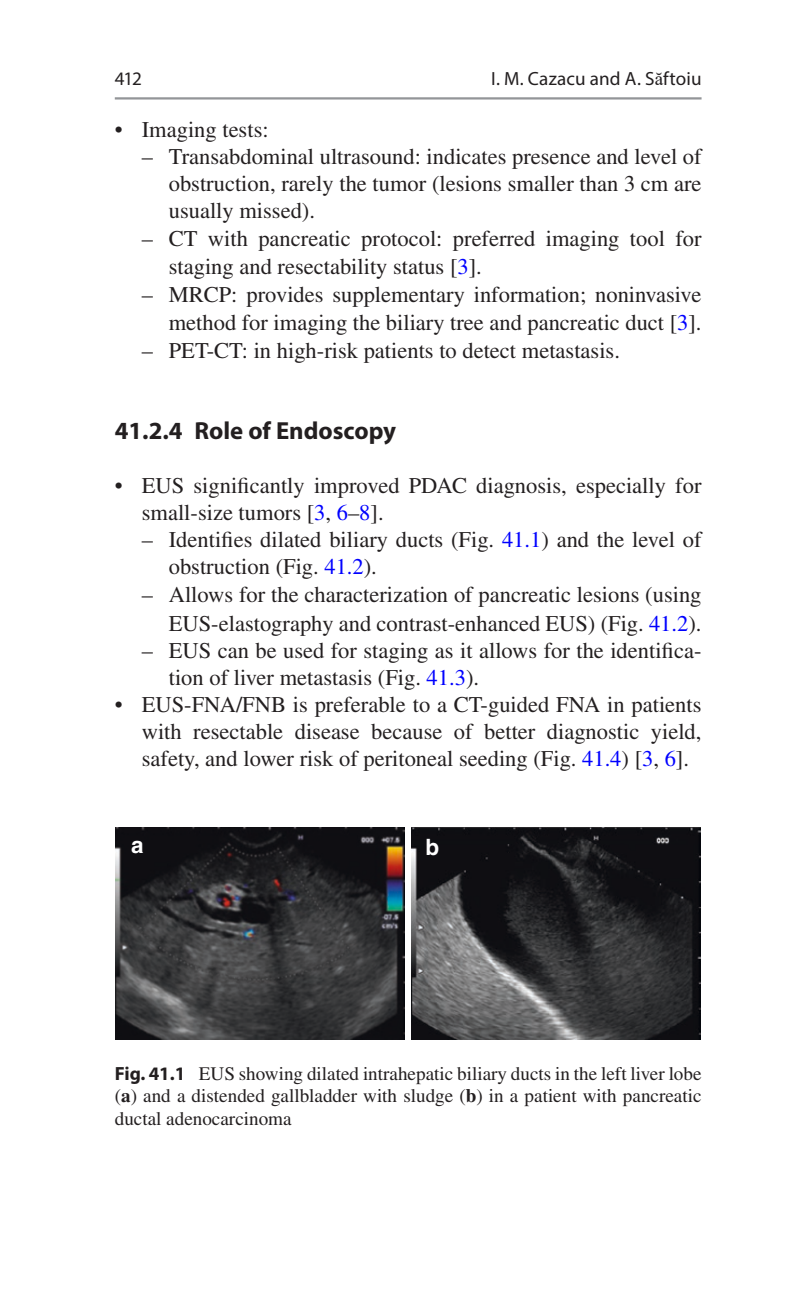
<style>
.page{position:relative;width:810px;height:1295px;background:#fff}
.page>*{position:absolute;margin:0;border:0;box-sizing:border-box;transform-origin:0 0}
._2_hd{font:700 24.75px "Myriad Pro";color:#231f20}
.t1{font:22.5px/27px "Times LT Std";color:#231f20}
.t2{font:700 22.5px "Helvetica";color:#fff}
.t3{font:19.12px/22.5px "Times LT Std";color:#231f20;text-align:justify}
.t4{font:19.12px "Myriad Pro";letter-spacing:.005em;color:#231f20}
.s1{font-family:"Times New Roman"}
.s2{color:#00f}
.s3{font-family:"Myriad Pro";font-weight:700}
.s4{font-weight:700}
</style>
<div class="page">
<img style="left:116px;top:827px;width:289px;height:213px">
<img style="left:411px;top:827px;width:290px;height:213px">
<hr style="left:115px;top:97px;width:587px;height:3px;background:#939598">
<p class="t4" style="left:491px;top:66px;width:212px">I. M. Cazacu and A. S<span class="s1">ă</span>ftoiu</p>
<p class="t4" style="left:115px;top:66px;width:29px">412</p>
<p class="t1" style="left:115px;top:115px;width:155px">• Imaging tests:</p>
<p class="t1" style="left:169px;top:142px;width:534px;text-align:justify;text-indent:-27px">– Transabdominal ultrasound: indicates presence and level of obstruction, rarely the tumor (lesions smaller than 3 cm are usually missed).</p>
<p class="t1" style="left:169px;top:224px;width:534px;line-height:28.1px;text-indent:-27px">– CT with pancreatic protocol: preferred imaging tool for staging and resectability status [<span class="s2">3</span>].</p>
<p class="t1" style="left:142px;top:280px;width:561px;line-height:28.1px;text-align:right">– MRCP: provides supplementary information; noninvasive method for imaging the biliary tree and pancreatic duct [<span class="s2">3</span>].</p>
<p class="t1" style="left:142px;top:337px;width:480px">– PET-CT: in high-risk patients to detect metastasis.</p>
<h3 class="_2_hd" style="left:115px;top:415px;width:283px">41.2.4 Role of Endoscopy</h3>
<p class="t1" style="left:142px;top:472px;width:561px;text-indent:-27px">• EUS significantly improved PDAC diagnosis, especially for small-size tumors [<span class="s2">3</span>, <span class="s2">6</span>–<span class="s2">8</span>].</p>
<p class="t1" style="left:169px;top:526px;width:534px;text-indent:-27px">– Identifies dilated biliary ducts (Fig. <span class="s2">41.1</span>) and the level of obstruction (Fig. <span class="s2">41.2</span>).</p>
<p class="t1" style="left:142px;top:581px;width:561px;line-height:28.1px;text-align:right">– Allows for the characterization of pancreatic lesions (using<br>EUS-elastography and contrast-enhanced EUS) (Fig. <span class="s2">41.2</span>).</p>
<p class="t1" style="left:169px;top:636px;width:534px;text-indent:-27px">– EUS can be used for staging as it allows for the identifica&shy;tion of liver metastasis (Fig. <span class="s2">41.3</span>).</p>
<p class="t1" style="left:142px;top:690px;width:561px;text-align:justify;text-indent:-27px">• EUS-FNA/FNB is preferable to a CT-guided FNA in patients with resectable disease because of better diagnostic yield, safety, and lower risk of peritoneal seeding (Fig. <span class="s2">41.4</span>) [<span class="s2">3</span>, <span class="s2">6</span>].</p>
<p class="t2" style="left:131px;top:831px;width:14px">a</p>
<p class="t2" style="left:426px;top:833px;width:15px">b</p>
<p class="t3" style="left:115px;top:1062px;width:588px"><span class="s3">Fig. 41.1</span> EUS showing dilated intrahepatic biliary ducts in the left liver lobe (<span class="s4">a</span>) and a distended gallbladder with sludge (<span class="s4">b</span>) in a patient with pancreatic ductal adenocarcinoma</p>
</div>
